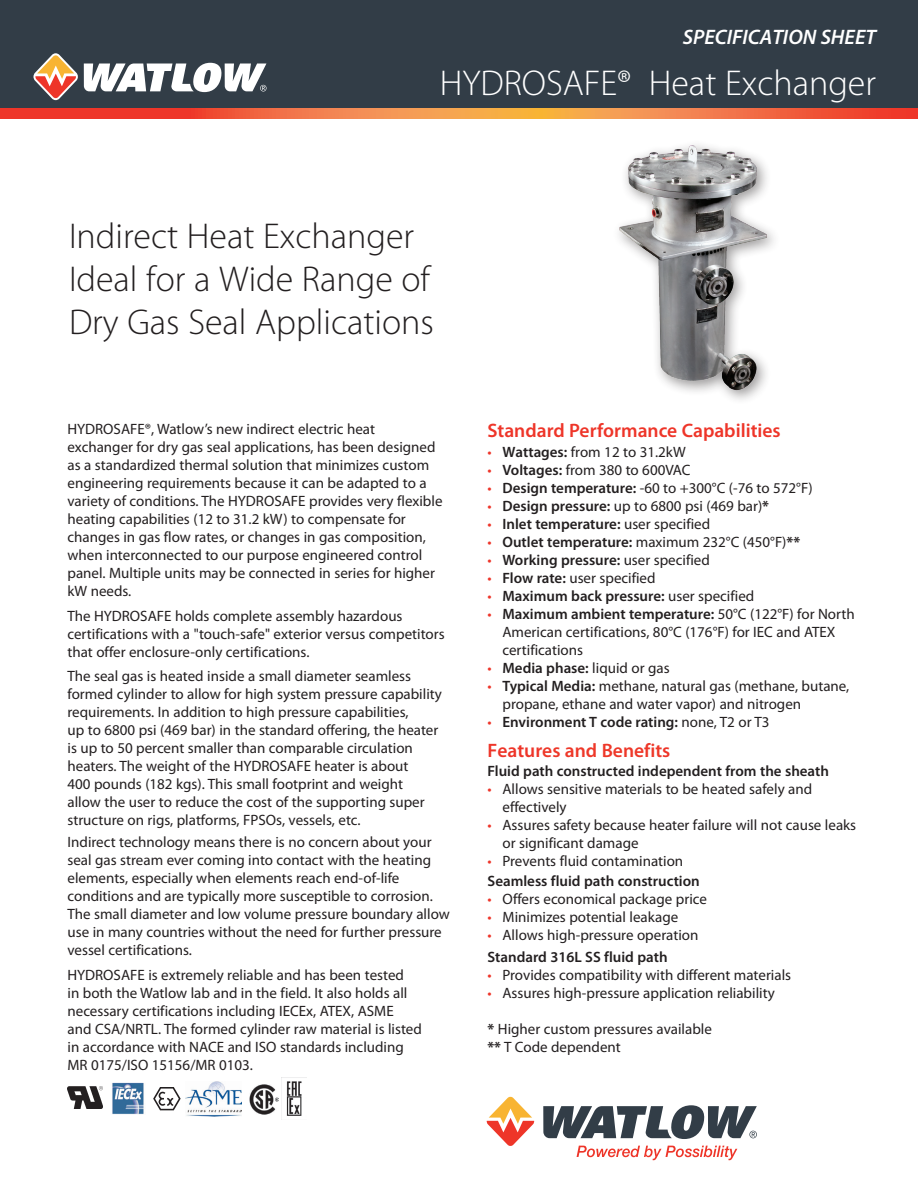
<style>
.page{position:relative;width:918px;height:1188px;background:#fff}
.page>*{position:absolute;margin:0;border:0;box-sizing:border-box;transform-origin:0 0}
.t1{font:300 36px/43.2px "Myriad Pro";color:#231f20}
.t2{font:300 36px "Myriad Pro";color:#fff}
.t3{font:italic 600 21px "Myriad Pro";color:#fff}
.t4{font:600 19.5px "Myriad Pro";color:#ee3529}
.t5{font:600 19.5px "Myriad Pro";color:#ee3829}
.t6{font:15px/18px "Myriad Pro";color:#231f20}
.t7{font:600 15px/20.4px "Myriad Pro";color:#231f20}
.s1{color:#ee3529}
.s2{font-weight:600}
.s3{font-weight:700}
.s4{font-weight:400;color:#ee3529}
.s5{font-weight:400}
</style>
<div class="page">
<div style="left:0;top:0;width:918px;height:108px;background:#323d47"></div>
<svg style="left:84px;top:63px;width:183px;height:29px"></svg>
<svg style="left:33px;top:53px;width:45px;height:47px"></svg>
<svg style="left:0;top:108px;width:918px;height:11px;background:#f16e3f"></svg>
<svg style="left:543px;top:1105px;width:214px;height:34px"></svg>
<svg style="left:487px;top:1096px;width:47px;height:50px"></svg>
<svg style="left:577px;top:1146px;width:160px;height:14px"></svg>
<img style="left:619px;top:145px;width:155px;height:255px">
<svg style="left:153px;top:1087px;width:28px;height:23px"></svg>
<img style="left:68px;top:1087px;width:34px;height:21px">
<img style="left:112px;top:1082px;width:32px;height:32px">
<img style="left:185px;top:1081px;width:57px;height:35px">
<img style="left:249px;top:1085px;width:30px;height:30px">
<img style="left:281px;top:1078px;width:21px;height:42px">
<h2 class="t3" style="left:683px;top:24px;width:195px">SPECIFICATION SHEET</h2>
<h1 class="t2" style="left:440px;top:64px;width:438px">HYDROSAFE® Heat Exchanger</h1>
<h1 class="t1" style="left:69px;top:215px;width:367px">Indirect Heat Exchanger<br>Ideal for a Wide Range of<br>Dry Gas Seal Applications</h1>
<p class="t6" style="left:68px;top:420px;width:377px">HYDROSAFE®, Watlow’s new indirect electric heat exchanger for dry gas seal applications, has been designed as a standardized thermal solution that minimizes custom engineering requirements because it can be adapted to a variety of conditions. The HYDROSAFE provides very flexible heating capabilities (12 to 31.2 kW) to compensate for changes in gas flow rates, or changes in gas composition, when interconnected to our purpose engineered control panel. Multiple units may be connected in series for higher kW needs.</p>
<p class="t6" style="left:68px;top:606px;width:379px">The HYDROSAFE holds complete assembly hazardous certifications with a "touch-safe" exterior versus competitors that offer enclosure-only certifications.</p>
<p class="t6" style="left:68px;top:667px;width:376px">The seal gas is heated inside a small diameter seamless formed cylinder to allow for high system pressure capability requirements. In addition to high pressure capabilities,<br>up to 6800 psi (469 bar) in the standard offering, the heater is up to 50 percent smaller than comparable circulation heaters. The weight of the HYDROSAFE heater is about<br>400 pounds (182 kgs). This small footprint and weight<br>allow the user to reduce the cost of the supporting super structure on rigs, platforms, FPSOs, vessels, etc.</p>
<p class="t6" style="left:68px;top:833px;width:384px">Indirect technology means there is no concern about your seal gas stream ever coming into contact with the heating elements, especially when elements reach end-of-life conditions and are typically more susceptible to corrosion.<br>The small diameter and low volume pressure boundary allow use in many countries without the need for further pressure vessel certifications.</p>
<p class="t6" style="left:68px;top:965px;width:356px">HYDROSAFE is extremely reliable and has been tested<br>in both the Watlow lab and in the field. It also holds all necessary certifications including IECEx, ATEX, ASME<br>and CSA/NRTL. The formed cylinder raw material is listed in accordance with NACE and ISO standards including MR 0175/ISO 15156/MR 0103.</p>
<h3 class="t4" style="left:488px;top:418px;width:295px">Standard Performance Capabilities</h3>
<p class="t6" style="left:488px;top:442px;width:200px"><span class="s1">•</span> <span class="s2">Wattages:</span> from 12 to 31.2kW</p>
<p class="t6" style="left:488px;top:460px;width:205px"><span class="s1">•</span> <span class="s2">Voltages:</span> from 380 to 600VAC</p>
<p class="t6" style="left:488px;top:478px;width:327px"><span class="s1">•</span> <span class="s2">Design temperature:</span> -60 to +300°C (-76 to 572°F)</p>
<p class="t6" style="left:488px;top:496px;width:283px"><span class="s1">•</span> <span class="s2">Design pressure:</span> up to 6800 psi (469 bar)<span class="s3">*</span></p>
<p class="t7" style="left:488px;top:513px;width:224px"><span class="s4">•</span> Inlet temperature: <span class="s5">user specified</span></p>
<p class="t6" style="left:488px;top:532px;width:314px"><span class="s1">•</span> <span class="s2">Outlet temperature:</span> maximum 232°C (450°F)<span class="s3">**</span></p>
<p class="t7" style="left:488px;top:549px;width:224px"><span class="s4">•</span> Working pressure: <span class="s5">user specified</span></p>
<p class="t6" style="left:488px;top:568px;width:170px"><span class="s1">•</span> <span class="s2">Flow rate:</span> user specified</p>
<p class="t7" style="left:488px;top:585px;width:268px"><span class="s4">•</span> Maximum back pressure: <span class="s5">user specified</span></p>
<p class="t6" style="left:502px;top:604px;width:354px;text-indent:-15px"><span class="s1">•</span> <span class="s2">Maximum ambient temperature:</span> 50°C (122°F) for North<br>American certifications, 80°C (176°F) for IEC and ATEX certifications</p>
<p class="t7" style="left:488px;top:657px;width:184px"><span class="s4">•</span> Media phase: <span class="s5">liquid or gas</span></p>
<p class="t6" style="left:502px;top:676px;width:348px;text-indent:-15px"><span class="s1">•</span> <span class="s2">Typical Media:</span> methane, natural gas (methane, butane, propane, ethane and water vapor) and nitrogen</p>
<p class="t7" style="left:488px;top:711px;width:284px"><span class="s4">•</span> Environment T code rating: <span class="s5">none, T2 or T3</span></p>
<h3 class="t5" style="left:488px;top:738px;width:184px"><span class="s1">Featur</span>es and Benefit<span class="s1">s</span></h3>
<p class="t7" style="left:488px;top:760px;width:343px">Fluid path constructed independent from the sheath</p>
<p class="t6" style="left:502px;top:780px;width:311px;text-indent:-15px"><span class="s1">•</span> Allows sensitive materials to be heated safely and effectively</p>
<p class="t6" style="left:503px;top:816px;width:355px;text-indent:-15px"><span class="s1">•</span> Assures safety because heater failure will not cause leaks or significant damage</p>
<p class="t7" style="left:488px;top:850px;width:214px"><span class="s4">•</span> <span class="s5">Prevents fluid contamination<br></span>Seamless fluid path construction</p>
<p class="t6" style="left:488px;top:890px;width:221px"><span class="s1">•</span> Offers economical package price</p>
<p class="t6" style="left:488px;top:908px;width:192px"><span class="s1">•</span> Minimizes potential leakage</p>
<p class="t6" style="left:488px;top:924px;width:212px;line-height:21.5px"><span class="s1">•</span> Allows high-pressure operation<br><span class="s2">Standard 316L SS fluid path</span></p>
<p class="t6" style="left:488px;top:966px;width:305px"><span class="s1">•</span> Provides compatibility with different materials</p>
<p class="t6" style="left:488px;top:984px;width:289px"><span class="s1">•</span> Assures high-pressure application reliability</p>
<p class="t6" style="left:488px;top:1020px;width:226px"><span class="s3">*</span> Higher custom pressures available <span class="s3">**</span> T Code dependent</p>
</div>
